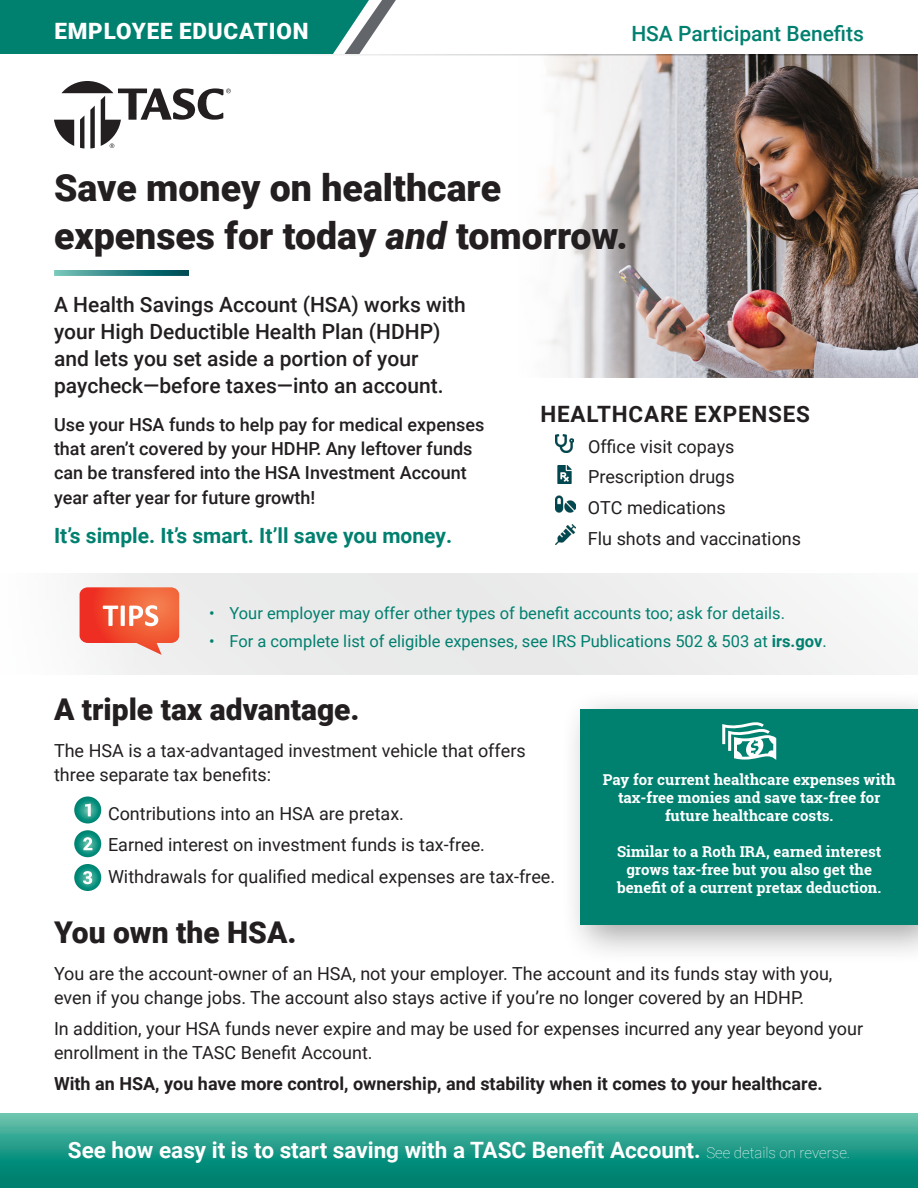
<style>
.page{position:relative;width:918px;height:1188px;background:#fff}
.page>*{position:absolute;margin:0;border:0;box-sizing:border-box;transform-origin:0 0}
.t1{font:900 37.5px/48px "Roboto";color:#231f20}
.t2{font:900 30px "Roboto";color:#231f20}
.t3{font:700 22.5px "Roboto";color:#fff}
.t4{font:700 22.5px "Roboto";letter-spacing:.035em;color:#231f20}
.t5{font:900 22.5px "Roboto";letter-spacing:.035em;color:#fff}
.t6{font:500 21px/27px "Roboto";color:#231f20}
.t7{font:700 21px "Roboto";color:#00806f}
.t8{font:500 21px "Roboto";color:#00806f}
.t9{font:18px/24px "Roboto";color:#231f20}
.t10{font:500 18px/24.5px "Roboto";color:#231f20}
.t11{font:700 18px "Roboto";color:#231f20}
.t12{font:16.5px "Roboto";color:#00806f}
.t13{font:700 15px/18px "Roboto Slab";color:#fff;text-align:center}
.s1{font-style:italic}
.s2{font-weight:700}
.s3{font-weight:100;font-size:15px}
</style>
<div class="page">
<svg style="left:0;top:1114px;width:918px;height:74px;background:#239b88"></svg>
<div style="left:561px;top:689px;width:357px;height:276px;background:#231f20;opacity:.4"></div>
<div style="left:580px;top:709px;width:338px;height:216px;background:#00806f"></div>
<img style="left:540px;top:56px;width:378px;height:322px">
<img style="left:54px;top:270px;width:135px;height:5px">
<svg style="left:74px;top:796px;width:27px;height:28px"></svg>
<svg style="left:85px;top:804px;width:6px;height:12px"></svg>
<svg style="left:74px;top:830px;width:27px;height:27px"></svg>
<svg style="left:83px;top:837px;width:9px;height:13px"></svg>
<svg style="left:74px;top:864px;width:27px;height:27px"></svg>
<svg style="left:83px;top:871px;width:9px;height:13px"></svg>
<svg style="left:722px;top:722px;width:54px;height:38px"></svg>
<svg style="left:0;top:0;width:396px;height:54px;background:#178879"></svg>
<hr style="left:0;top:54px;width:918px;height:2px;background:#9d9fa1">
<svg style="left:54px;top:81px;width:177px;height:67px"></svg>
<img style="left:555px;top:434px;width:18px;height:19px">
<img style="left:557px;top:465px;width:15px;height:18px">
<img style="left:555px;top:495px;width:20px;height:18px">
<img style="left:555px;top:525px;width:20px;height:20px">
<div style="left:0;top:574px;width:918px;height:101px;background:linear-gradient(to right,#efefef,#efefef)"></div>
<svg style="left:80px;top:587px;width:99px;height:68px"></svg>
<p class="t5" style="left:54px;top:15px;width:256px">EMPLOYEE EDUCATION</p>
<p class="t8" style="left:631px;top:18px;width:234px">HSA Participant Benefits</p>
<p class="t1" style="left:54px;top:163px;width:575px">Save money on healthcare expenses for today <span class="s1">and</span> tomorrow.</p>
<p class="t6" style="left:54px;top:291px;width:413px">A Health Savings Account (HSA) works with your High Deductible Health Plan (HDHP) and lets you set aside a portion of your paycheck—before taxes—into an account.</p>
<p class="t10" style="left:54px;top:411px;width:432px">Use your HSA funds to help pay for medical expenses that aren’t covered by your HDHP. Any leftover funds can be transfered into the HSA Investment Account year after year for future growth!</p>
<p class="t7" style="left:54px;top:521px;width:400px">It’s simple. It’s smart. It’ll save you money.</p>
<p class="t4" style="left:540px;top:398px;width:271px">HEALTHCARE EXPENSES</p>
<p class="t9" style="left:588px;top:434px;width:148px">Office visit copays</p>
<p class="t9" style="left:588px;top:464px;width:148px">Prescription drugs</p>
<p class="t9" style="left:588px;top:495px;width:139px">OTC medications</p>
<p class="t9" style="left:588px;top:526px;width:215px">Flu shots and vaccinations</p>
<p class="t12" style="left:209px;top:602px;width:577px">• Your employer may offer other types of benefit accounts too; ask for details.</p>
<p class="t12" style="left:209px;top:629px;width:619px">• For a complete list of eligible expenses, see IRS Publications 502 &amp; 503 at <span class="s2">irs.gov</span>.</p>
<p class="t2" style="left:54px;top:688px;width:307px">A triple tax advantage.</p>
<p class="t9" style="left:54px;top:738px;width:473px">The HSA is a tax-advantaged investment vehicle that offers three separate tax benefits:</p>
<p class="t9" style="left:108px;top:801px;width:298px">Contributions into an HSA are pretax.</p>
<p class="t9" style="left:108px;top:832px;width:379px">Earned interest on investment funds is tax-free.</p>
<p class="t9" style="left:108px;top:864px;width:449px">Withdrawals for qualified medical expenses are tax-free.</p>
<p class="t2" style="left:54px;top:911px;width:244px">You own the HSA.</p>
<p class="t9" style="left:54px;top:961px;width:780px">You are the account-owner of an HSA, not your employer. The account and its funds stay with you, even if you change jobs. The account also stays active if you’re no longer covered by an HDHP.</p>
<p class="t9" style="left:54px;top:1016px;width:811px">In addition, your HSA funds never expire and may be used for expenses incurred any year beyond your enrollment in the TASC Benefit Account.</p>
<p class="t11" style="left:54px;top:1071px;width:770px">With an HSA, you have more control, ownership, and stability when it comes to your healthcare.</p>
<p class="t13" style="left:603px;top:771px;width:294px">Pay for current healthcare expenses with tax-free monies and save tax-free for future healthcare costs.</p>
<p class="t13" style="left:617px;top:843px;width:266px">Similar to a Roth IRA, earned interest grows tax-free but you also get the benefit of a current pretax deduction.</p>
<p class="t3" style="left:68px;top:1134px;width:784px">See how easy it is to start saving with a TASC Benefit Account. <span class="s3">See details on reverse.</span></p>
</div>
